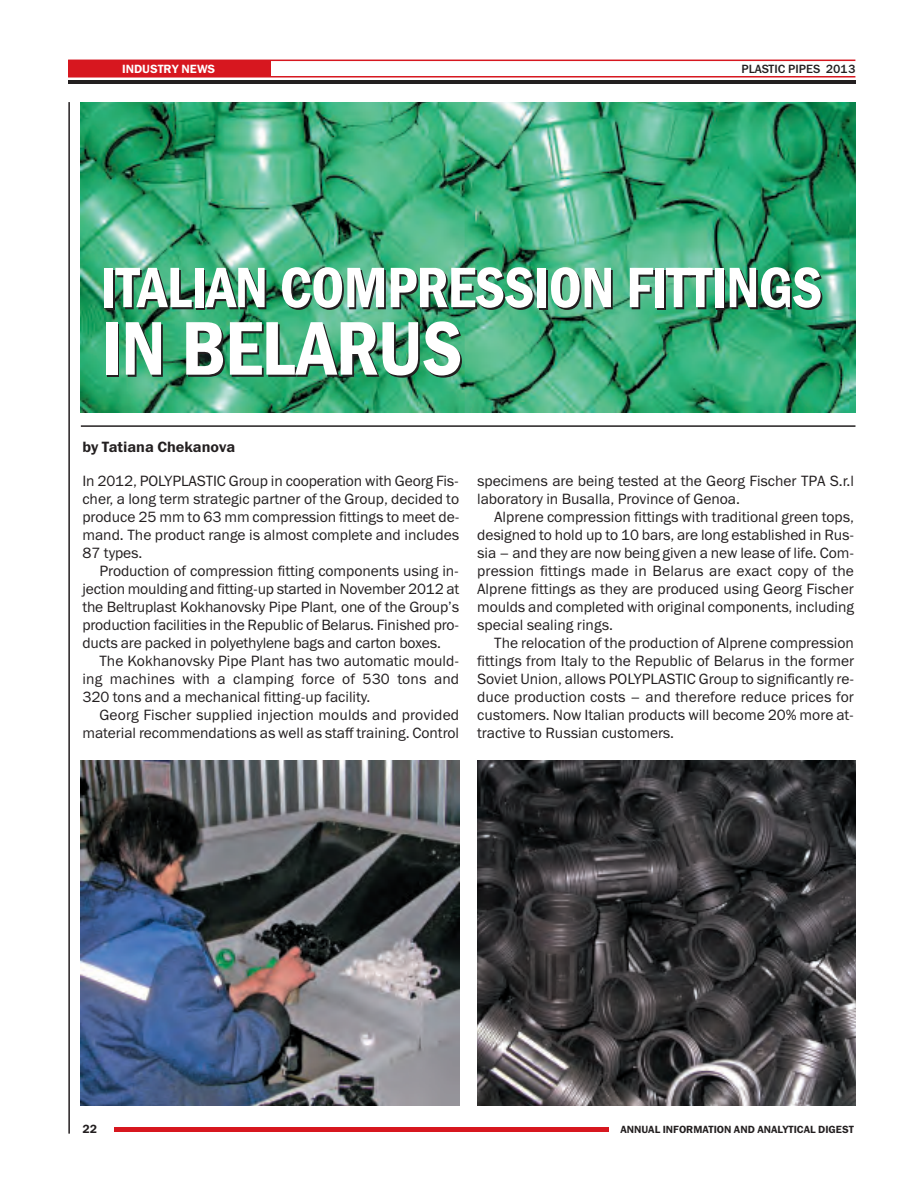
<style>
.page{position:relative;width:915px;height:1191px;background:#fff}
.page>*{position:absolute;margin:0;border:0;box-sizing:border-box;transform-origin:0 0}
.t1{font:76.5px "Franklin Gothic Demi Cond C";letter-spacing:-.015em;color:#fff}
.t2{font:57.3px "Franklin Gothic Demi Cond C";letter-spacing:-.015em;color:#fff}
.t3{font:15px/18px "Franklin Gothic Book C";color:#231f20;text-align:justify}
.t4{font:15px "Franklin Gothic Demi C";color:#231f20}
.t5{font:12px "Franklin Gothic Medium C";color:#231f20}
.t6{font:12px "Franklin Gothic Demi C";color:#fff}
.t7{font:12px "Franklin Gothic Demi C";color:#231f20}
.t8{font:10.5px "Franklin Gothic Demi C";color:#231f20}
</style>
<div class="page">
<img style="left:81px;top:102px;width:774px;height:310px">
<hr style="left:68px;top:102px;width:2px;height:1031px;background:#231f20">
<hr style="left:114px;top:1127px;width:494px;height:4px;background:#d7171f">
<hr style="left:68px;top:76px;width:787px;height:1px;background:#d7171f">
<hr style="left:68px;top:60px;width:787px;height:1px;background:#d7171f">
<hr style="left:68px;top:80px;width:787px;height:3px;background:#231f20">
<div style="left:68px;top:60px;width:202px;height:16px;background:#d7171f"></div>
<hr style="left:81px;top:425px;width:774px;height:2px;background:#231f20">
<img style="left:81px;top:760px;width:378px;height:346px">
<img style="left:477px;top:760px;width:378px;height:346px">
<p class="t6" style="left:122px;top:62px;width:95px">INDUSTRY NEWS</p>
<p class="t5" style="left:741px;top:62px;width:115px">PLASTIC PIPES 2013</p>
<h2 class="t2" style="left:101px;top:254px;width:722px">ITALIAN COMPRESSION FITTINGS</h2>
<h1 class="t1" style="left:101px;top:303px;width:363px">IN BELARUS</h1>
<p class="t4" style="left:82px;top:438px;width:154px">by Tatiana Chekanova</p>
<p class="t3" style="left:82px;top:472px;width:378px">In 2012, POLYPLASTIC Group in cooperation with Georg Fis&shy;cher, a long term strategic partner of the Group, decided to produce 25 mm to 63 mm compression fittings to meet de&shy;mand. The product range is almost complete and includes 87 types.</p>
<p class="t3" style="left:82px;top:562px;width:378px;text-indent:17px">Production of compression fitting components using in&shy;jection moulding and fitting-up started in November 2012 at the Beltruplast Kokhanovsky Pipe Plant, one of the Group’s production facilities in the Republic of Belarus. Finished pro&shy;ducts are packed in polyethylene bags and carton boxes.</p>
<p class="t3" style="left:82px;top:652px;width:378px;text-indent:17px">The Kokhanovsky Pipe Plant has two automatic mould&shy;ing machines with a clamping force of 530 tons and 320 tons and a mechanical fitting-up facility.</p>
<p class="t3" style="left:82px;top:706px;width:378px;text-align:right">Georg Fischer supplied injection moulds and provided material recommendations as well as staff training. Control</p>
<p class="t3" style="left:477px;top:472px;width:378px">specimens are being tested at the Georg Fischer TPA S.r.l laboratory in Busalla, Province of Genoa.</p>
<p class="t3" style="left:477px;top:508px;width:378px;text-indent:17px">Alprene compression fittings with traditional green tops, designed to hold up to 10 bars, are long established in Rus&shy;sia – and they are now being given a new lease of life. Com&shy;pression fittings made in Belarus are exact copy of the Alprene fittings as they are produced using Georg Fischer moulds and completed with original components, including special sealing rings.</p>
<p class="t3" style="left:477px;top:634px;width:378px;text-indent:17px">The relocation of the production of Alprene compression fittings from Italy to the Republic of Belarus in the former Soviet Union, allows POLYPLASTIC Group to significantly re&shy;duce production costs – and therefore reduce prices for customers. Now Italian products will become 20% more at&shy;tractive to Russian customers.</p>
<p class="t7" style="left:82px;top:1122px;width:16px">22</p>
<p class="t8" style="left:620px;top:1122px;width:235px">ANNUAL INFORMATION AND ANALYTICAL DIGEST</p>
</div>
